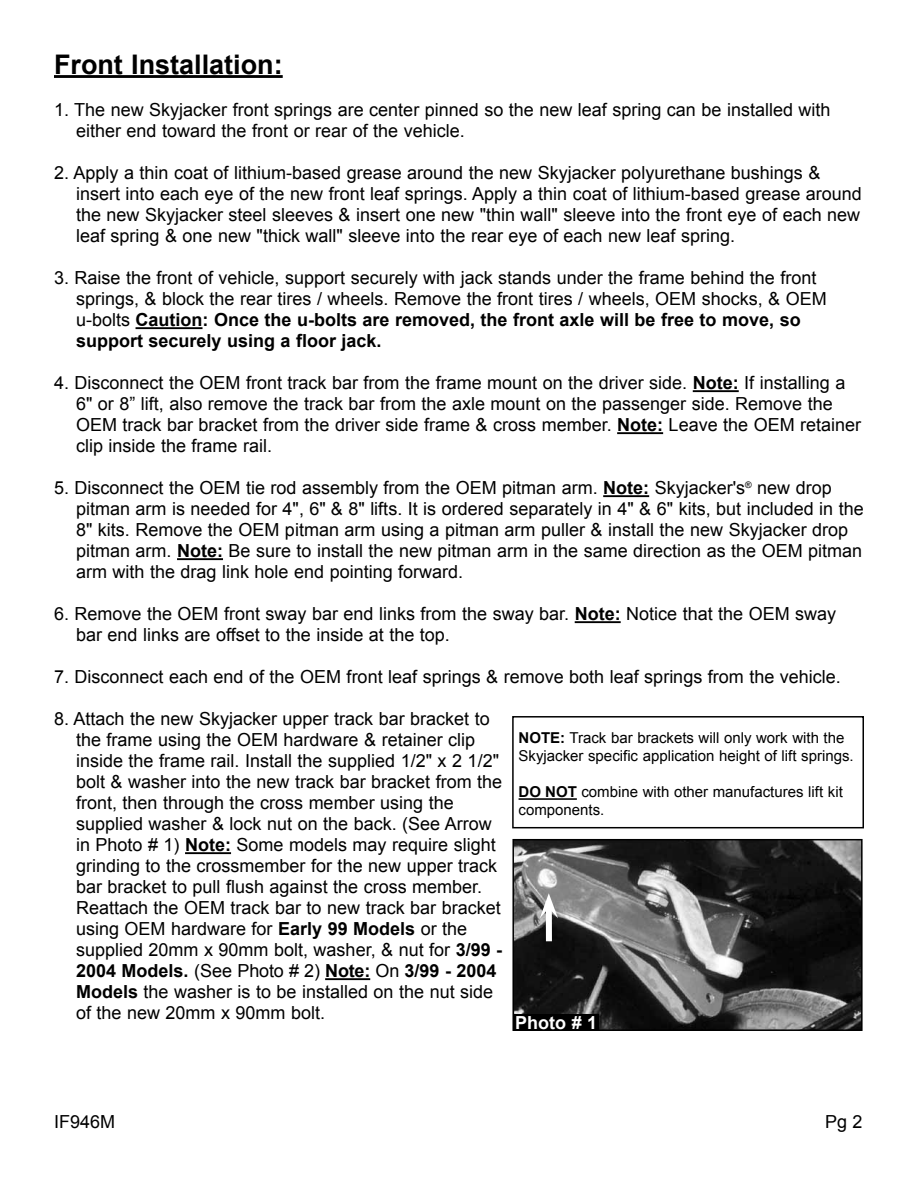
<style>
.page{position:relative;width:918px;height:1188px;background:#fff}
.page>*{position:absolute;margin:0;border:0;box-sizing:border-box;transform-origin:0 0}
.t1{font:700 27px "Arial";color:#000}
.t2{font:18px/21px "Arial";color:#000}
.t3{font:700 18px "Arial";color:#fff}
.t4{font:15px/18px "Arial";color:#000}
.s1{font-weight:700}
</style>
<div class="page">
<hr style="left:54px;top:75px;width:229px;height:3px;background:#000">
<hr style="left:136px;top:327px;width:67px;height:2px;background:#000">
<hr style="left:693px;top:390px;width:46px;height:2px;background:#000">
<hr style="left:617px;top:432px;width:46px;height:2px;background:#000">
<hr style="left:603px;top:495px;width:46px;height:2px;background:#000">
<hr style="left:177px;top:558px;width:46px;height:2px;background:#000">
<hr style="left:575px;top:621px;width:46px;height:2px;background:#000">
<hr style="left:185px;top:852px;width:46px;height:2px;background:#000">
<hr style="left:325px;top:978px;width:45px;height:2px;background:#000">
<img style="left:515px;top:842px;width:345px;height:186px">
<div style="left:512px;top:839px;width:351px;height:192px;border:2px solid #000"></div>
<div style="left:546px;top:908px;width:6px;height:33px;background:#fff"></div>
<svg style="left:540px;top:893px;width:18px;height:25px"></svg>
<div style="left:514px;top:1014px;width:85px;height:16px;background:#000"></div>
<div style="left:512px;top:716px;width:352px;height:112px;border:2px solid #000"></div>
<hr style="left:519px;top:798px;width:58px;height:2px;background:#000">
<h1 class="t1" style="left:54px;top:46px;width:230px">Front Installation:</h1>
<p class="t2" style="left:76px;top:100px;width:756px;text-indent:-22px">1. The new Skyjacker front springs are center pinned so the new leaf spring can be installed with either end toward the front or rear of the vehicle.</p>
<p class="t2" style="left:76px;top:163px;width:787px;text-indent:-22px">2. Apply a thin coat of lithium-based grease around the new Skyjacker polyurethane bushings &amp; insert into each eye of the new front leaf springs. Apply a thin coat of lithium-based grease around the new Skyjacker steel sleeves &amp; insert one new "thin wall" sleeve into the front eye of each new leaf spring &amp; one new "thick wall" sleeve into the rear eye of each new leaf spring.</p>
<p class="t2" style="left:76px;top:268px;width:752px;text-indent:-22px">3. Raise the front of vehicle, support securely with jack stands under the frame behind the front springs, &amp; block the rear tires / wheels. Remove the front tires / wheels, OEM shocks, &amp; OEM u-bolts <span class="s1">Caution: Once the u-bolts are removed, the front axle will be free to move, so support securely using a floor jack.</span></p>
<p class="t2" style="left:76px;top:373px;width:787px;text-indent:-22px">4. Disconnect the OEM front track bar from the frame mount on the driver side. <span class="s1">Note:</span> If installing a 6" or 8” lift, also remove the track bar from the axle mount on the passenger side. Remove the OEM track bar bracket from the driver side frame &amp; cross member. <span class="s1">Note:</span> Leave the OEM retainer clip inside the frame rail.</p>
<p class="t2" style="left:76px;top:478px;width:789px;text-indent:-22px">5. Disconnect the OEM tie rod assembly from the OEM pitman arm. <span class="s1">Note:</span> Skyjacker's<sup>®</sup> new drop pitman arm is needed for 4", 6" &amp; 8" lifts. It is ordered separately in 4" &amp; 6" kits, but included in the 8" kits. Remove the OEM pitman arm using a pitman arm puller &amp; install the new Skyjacker drop pitman arm. <span class="s1">Note:</span> Be sure to install the new pitman arm in the same direction as the OEM pitman arm with the drag link hole end pointing forward.</p>
<p class="t2" style="left:76px;top:604px;width:762px;text-indent:-22px">6. Remove the OEM front sway bar end links from the sway bar. <span class="s1">Note:</span> Notice that the OEM sway bar end links are offset to the inside at the top.</p>
<p class="t2" style="left:54px;top:667px;width:788px">7. Disconnect each end of the OEM front leaf springs &amp; remove both leaf springs from the vehicle.</p>
<p class="t2" style="left:76px;top:709px;width:428px;text-indent:-22px">8. Attach the new Skyjacker upper track bar bracket to the frame using the OEM hardware &amp; retainer clip inside the frame rail. Install the supplied 1/2" x 2 1/2" bolt &amp; washer into the new track bar bracket from the front, then through the cross member using the supplied washer &amp; lock nut on the back. (See Arrow in Photo # 1) <span class="s1">Note:</span> Some models may require slight grinding to the crossmember for the new upper track bar bracket to pull flush against the cross member.<br>Reattach the OEM track bar to new track bar bracket using OEM hardware for <span class="s1">Early 99 Models</span> or the supplied 20mm x 90mm bolt, washer, &amp; nut for <span class="s1">3/99 - 2004 Models.</span> (See Photo # 2) <span class="s1">Note:</span> On <span class="s1">3/99 - 2004<br>Models</span> the washer is to be installed on the nut side of the new 20mm x 90mm bolt.</p>
<p class="t4" style="left:519px;top:729px;width:337px"><span class="s1">NOTE:</span> Track bar brackets will only work with the<br>Skyjacker specific application height of lift springs.</p>
<p class="t4" style="left:519px;top:783px;width:326px"><span class="s1">DO NOT</span> combine with other manufactures lift kit components.</p>
<p class="t3" style="left:515px;top:1010px;width:84px">Photo # 1</p>
<p class="t2" style="left:54px;top:1111px;width:63px">IF946M</p>
<p class="t2" style="left:825px;top:1111px;width:39px">Pg 2</p>
</div>
